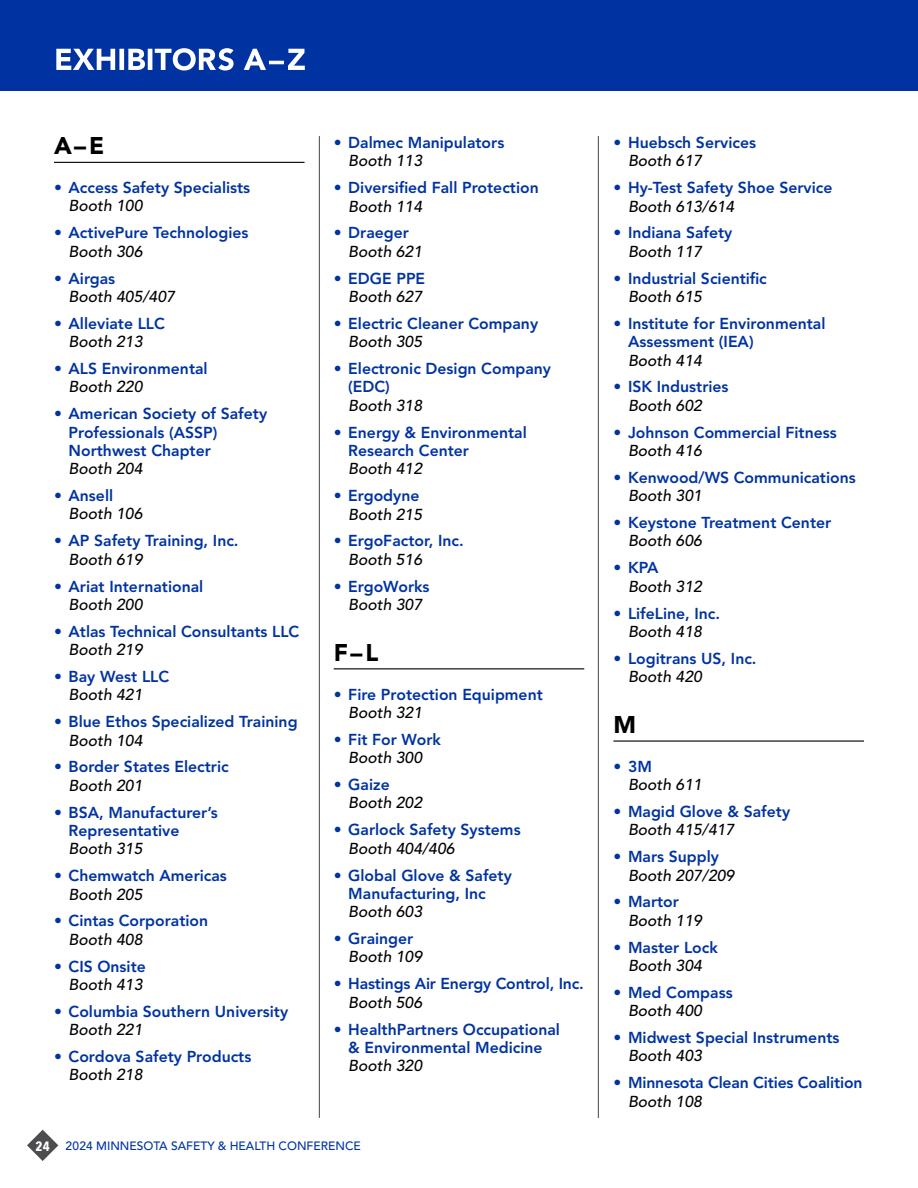
<style>
.page{position:relative;width:918px;height:1188px;background:#fff}
.page>*{position:absolute;margin:0;border:0;box-sizing:border-box;transform-origin:0 0}
.t1{font:900 24px "Avenir LT Std";color:#000}
.t2{font:800 15.75px/18.3px "Avenir LT Std";color:#0033a1}
.t3{font:italic 500 15.75px/18.3px "Avenir LT Std";color:#000}
.t4{font:500 12px "Avenir LT Std";color:#0033a1}
.s1{font-weight:500;font-style:italic;color:#000}
.s2{font-weight:800;font-style:normal;color:#0033a1}
.s3{font-family:"Avenir Next Condensed";font-weight:700;font-size:13.5px;color:#fff}
</style>
<div class="page">
<svg style="left:27px;top:1130px;width:31px;height:31px"></svg>
<div style="left:0;top:0;width:918px;height:91px;background:#0033a1"></div>
<svg style="left:56px;top:48px;width:249px;height:23px"></svg>
<hr style="left:54px;top:162px;width:251px;height:1px;background:#000">
<hr style="left:334px;top:668px;width:250px;height:1px;background:#000">
<hr style="left:613px;top:740px;width:251px;height:2px;background:#000">
<hr style="left:319px;top:136px;width:1px;height:982px;background:#4d4d4f">
<hr style="left:598px;top:136px;width:1px;height:982px;background:#4d4d4f">
<p class="t1" style="left:54px;top:131px;width:52px">A–E</p>
<p class="t2" style="left:69px;top:178px;width:183px;text-indent:-15px">• Access Safety Specialists<br><span class="s1">Booth 100</span></p>
<p class="t2" style="left:69px;top:224px;width:181px;text-indent:-15px">• ActivePure Technologies<br><span class="s1">Booth 306</span></p>
<p class="t3" style="left:69px;top:269px;width:108px;text-indent:-15px"><span class="s2">• Airgas<br></span>Booth 405/407</p>
<p class="t2" style="left:54px;top:314px;width:112px;text-align:center">• Alleviate LLC<br><span class="s1">Booth 213</span></p>
<p class="t2" style="left:69px;top:359px;width:141px;text-indent:-15px">• ALS Environmental<br><span class="s1">Booth 220</span></p>
<p class="t2" style="left:69px;top:405px;width:200px;text-indent:-15px">• American Society of Safety<br>Professionals (ASSP)<br>Northwest Chapter<br><span class="s1">Booth 204</span></p>
<p class="t3" style="left:69px;top:487px;width:75px;text-indent:-15px"><span class="s2">• Ansell<br></span>Booth 106</p>
<p class="t2" style="left:69px;top:532px;width:172px;text-indent:-15px">• AP Safety Training, Inc.<br><span class="s1">Booth 619</span></p>
<p class="t2" style="left:69px;top:577px;width:136px;text-indent:-15px">• Ariat International<br><span class="s1">Booth 200</span></p>
<p class="t2" style="left:69px;top:622px;width:232px;text-indent:-15px">• Atlas Technical Consultants LLC<br><span class="s1">Booth 219</span></p>
<p class="t2" style="left:69px;top:667px;width:102px;text-indent:-15px">• Bay West LLC<br><span class="s1">Booth 421</span></p>
<p class="t2" style="left:69px;top:713px;width:231px;text-indent:-15px">• Blue Ethos Specialized Training<br><span class="s1">Booth 104</span></p>
<p class="t2" style="left:69px;top:758px;width:162px;text-indent:-15px">• Border States Electric<br><span class="s1">Booth 201</span></p>
<p class="t2" style="left:69px;top:803px;width:151px;text-indent:-15px">• BSA, Manufacturer’s<br>Representative<br><span class="s1">Booth 315</span></p>
<p class="t2" style="left:69px;top:867px;width:160px;text-indent:-15px">• Chemwatch Americas<br><span class="s1">Booth 205</span></p>
<p class="t2" style="left:69px;top:912px;width:141px;text-indent:-15px">• Cintas Corporation<br><span class="s1">Booth 408</span></p>
<p class="t2" style="left:54px;top:957px;width:93px;text-align:right">• CIS Onsite<br><span class="s1">Booth 413</span></p>
<p class="t2" style="left:69px;top:1002px;width:221px;text-indent:-15px">• Columbia Southern University<br><span class="s1">Booth 221</span></p>
<p class="t2" style="left:69px;top:1048px;width:184px;text-indent:-15px">• Cordova Safety Products<br><span class="s1">Booth 218</span></p>
<p class="t2" style="left:348px;top:133px;width:158px;text-indent:-15px">• Dalmec Manipulators<br><span class="s1">Booth 113</span></p>
<p class="t2" style="left:348px;top:179px;width:192px;text-indent:-15px">• Diversified Fall Protection<br><span class="s1">Booth 114</span></p>
<p class="t2" style="left:348px;top:224px;width:75px;text-indent:-15px">• Draeger<br><span class="s1">Booth 621</span></p>
<p class="t2" style="left:334px;top:269px;width:93px;text-align:right">• EDGE PPE<br><span class="s1">Booth 627</span></p>
<p class="t2" style="left:348px;top:314px;width:191px;text-indent:-15px">• Electric Cleaner Company<br><span class="s1">Booth 305</span></p>
<p class="t2" style="left:348px;top:360px;width:204px;text-indent:-15px">• Electronic Design Company (EDC)<br><span class="s1">Booth 318</span></p>
<p class="t2" style="left:348px;top:423px;width:180px;text-indent:-15px">• Energy &amp; Environmental<br>Research Center<br><span class="s1">Booth 412</span></p>
<p class="t2" style="left:334px;top:487px;width:90px;text-align:right">• Ergodyne<br><span class="s1">Booth 215</span></p>
<p class="t2" style="left:348px;top:532px;width:117px;text-indent:-15px">• ErgoFactor, Inc.<br><span class="s1">Booth 516</span></p>
<p class="t2" style="left:334px;top:577px;width:97px;text-align:center">• ErgoWorks<br><span class="s1">Booth 307</span></p>
<p class="t1" style="left:334px;top:638px;width:46px">F–L</p>
<p class="t2" style="left:348px;top:685px;width:196px;text-indent:-15px">• Fire Protection Equipment<br><span class="s1">Booth 321</span></p>
<p class="t2" style="left:334px;top:730px;width:109px;text-align:center">• Fit For Work<br><span class="s1">Booth 300</span></p>
<p class="t3" style="left:348px;top:776px;width:75px;text-indent:-15px"><span class="s2">• Gaize<br></span>Booth 202</p>
<p class="t2" style="left:348px;top:821px;width:174px;text-indent:-15px">• Garlock Safety Systems<br><span class="s1">Booth 404/406</span></p>
<p class="t2" style="left:348px;top:866px;width:165px;text-indent:-15px">• Global Glove &amp; Safety<br>Manufacturing, Inc<br><span class="s1">Booth 603</span></p>
<p class="t2" style="left:348px;top:929px;width:75px;text-indent:-15px">• Grainger<br><span class="s1">Booth 109</span></p>
<p class="t2" style="left:348px;top:975px;width:237px;text-indent:-15px">• Hastings Air Energy Control, Inc.<br><span class="s1">Booth 506</span></p>
<p class="t2" style="left:348px;top:1020px;width:213px;text-indent:-15px">• HealthPartners Occupational &amp; Environmental Medicine<br><span class="s1">Booth 320</span></p>
<p class="t4" style="left:36px;top:1138px;width:327px"><span class="s3">24</span> 2024 MINNESOTA SAFETY &amp; HEALTH CONFERENCE</p>
<p class="t2" style="left:628px;top:133px;width:130px;text-indent:-15px">• Huebsch Services<br><span class="s1">Booth 617</span></p>
<p class="t2" style="left:628px;top:179px;width:206px;text-indent:-15px">• Hy-Test Safety Shoe Service<br><span class="s1">Booth 613/614</span></p>
<p class="t2" style="left:628px;top:224px;width:106px;text-indent:-15px">• Indiana Safety<br><span class="s1">Booth 117</span></p>
<p class="t2" style="left:628px;top:269px;width:140px;text-indent:-15px">• Industrial Scientific<br><span class="s1">Booth 615</span></p>
<p class="t2" style="left:628px;top:314px;width:199px;text-indent:-15px">• Institute for Environmental<br>Assessment (IEA)<br><span class="s1">Booth 414</span></p>
<p class="t2" style="left:628px;top:378px;width:102px;text-indent:-15px">• ISK Industries<br><span class="s1">Booth 602</span></p>
<p class="t2" style="left:628px;top:423px;width:210px;text-indent:-15px">• Johnson Commercial Fitness<br><span class="s1">Booth 416</span></p>
<p class="t2" style="left:628px;top:468px;width:229px;text-indent:-15px">• Kenwood/WS Communications<br><span class="s1">Booth 301</span></p>
<p class="t2" style="left:628px;top:514px;width:205px;text-indent:-15px">• Keystone Treatment Center<br><span class="s1">Booth 606</span></p>
<p class="t3" style="left:628px;top:559px;width:75px;text-indent:-15px"><span class="s2">• KPA<br></span>Booth 312</p>
<p class="t2" style="left:613px;top:604px;width:108px;text-align:center">• LifeLine, Inc.<br><span class="s1">Booth 418</span></p>
<p class="t2" style="left:628px;top:649px;width:130px;text-indent:-15px">• Logitrans US, Inc.<br><span class="s1">Booth 420</span></p>
<p class="t1" style="left:613px;top:710px;width:24px">M</p>
<p class="t3" style="left:628px;top:758px;width:75px;text-indent:-15px"><span class="s2">• 3M<br></span>Booth 611</p>
<p class="t2" style="left:628px;top:802px;width:164px;text-indent:-15px">• Magid Glove &amp; Safety<br><span class="s1">Booth 415/417</span></p>
<p class="t3" style="left:628px;top:848px;width:108px;text-indent:-15px"><span class="s2">• Mars Supply<br></span>Booth 207/209</p>
<p class="t3" style="left:628px;top:893px;width:75px;text-indent:-15px"><span class="s2">• Martor<br></span>Booth 119</p>
<p class="t2" style="left:613px;top:938px;width:106px;text-align:center">• Master Lock<br><span class="s1">Booth 304</span></p>
<p class="t2" style="left:628px;top:983px;width:106px;text-indent:-15px">• Med Compass<br><span class="s1">Booth 400</span></p>
<p class="t2" style="left:628px;top:1029px;width:213px;text-indent:-15px">• Midwest Special Instruments<br><span class="s1">Booth 403</span></p>
<p class="t2" style="left:628px;top:1074px;width:236px;text-indent:-15px">• Minnesota Clean Cities Coalition<br><span class="s1">Booth 108</span></p>
</div>
